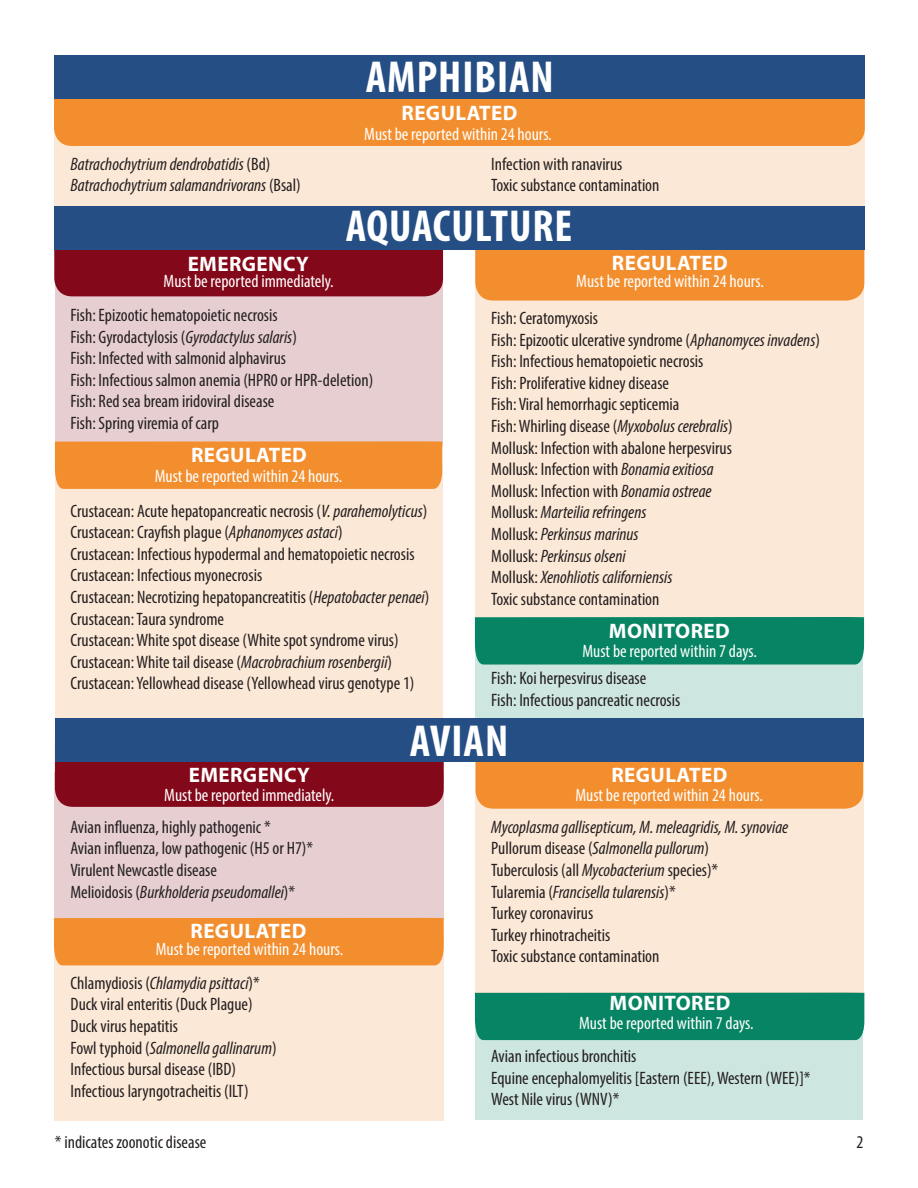
<style>
.page{position:relative;width:918px;height:1188px;background:#fff}
.page>*{position:absolute;margin:0;border:0;box-sizing:border-box;transform-origin:0 0}
.t1{font:700 condensed 45px "Myriad Pro";letter-spacing:.02em;color:#fff}
.t2{font:700 21px "Myriad Pro";letter-spacing:.02em;color:#fff}
.t3{font:condensed 18px "Myriad Pro";color:#231f20}
.t4{font:italic condensed 18px "Myriad Pro";color:#231f20}
.t5{font:condensed 18px "Myriad Pro";color:#fff}
.s1{font-style:normal}
.s2{font-style:italic}
</style>
<div class="page">
<div style="left:54px;top:772px;width:389px;height:147px;background:#e6ced1"></div>
<div style="left:55px;top:282px;width:387px;height:164px;background:#e6ced1"></div>
<div style="left:475px;top:1028px;width:388px;height:92px;background:#cee6e0"></div>
<svg style="left:475px;top:617px;width:389px;height:38px"></svg>
<div style="left:475px;top:993px;width:389px;height:47px;background:#068463"></div>
<div style="left:475px;top:732px;width:389px;height:261px;background:#fce8d6"></div>
<div style="left:476px;top:727px;width:387px;height:82px;background:#f38e2e;border-radius:18px"></div>
<div style="left:55px;top:727px;width:389px;height:80px;background:#830819;border-radius:18px"></div>
<div style="left:55px;top:718px;width:808px;height:43px;background:#254e85"></div>
<div style="left:54px;top:918px;width:390px;height:14px;background:#f38e2e"></div>
<svg style="left:54px;top:932px;width:390px;height:188px;background:#fad8b8"></svg>
<svg style="left:475px;top:619px;width:388px;height:99px;background:#72b9a6"></svg>
<div style="left:54px;top:64px;width:811px;height:144px;background:#fce8d6"></div>
<div style="left:54px;top:59px;width:811px;height:87px;background:#f38e2e;border-radius:18px"></div>
<div style="left:54px;top:55px;width:811px;height:43px;background:#254e85"></div>
<div style="left:475px;top:225px;width:389px;height:392px;background:#fce8d6"></div>
<div style="left:475px;top:210px;width:389px;height:91px;background:#f38e2e;border-radius:18px"></div>
<div style="left:54px;top:212px;width:389px;height:84px;background:#830819;border-radius:18px"></div>
<div style="left:54px;top:206px;width:811px;height:44px;background:#254e85"></div>
<div style="left:55px;top:441px;width:387px;height:29px;background:#f38e2e"></div>
<svg style="left:55px;top:470px;width:387px;height:248px;background:#fbe1c9"></svg>
<p class="t1" style="left:366px;top:49px;width:190px">AMPHIBIAN</p>
<p class="t4" style="left:71px;top:153px;width:201px">Batrachochytrium dendrobatidis <span class="s1">(Bd)</span></p>
<p class="t4" style="left:71px;top:174px;width:232px">Batrachochytrium salamandrivorans <span class="s1">(Bsal)</span></p>
<p class="t2" style="left:188px;top:250px;width:123px">EMERGENCY</p>
<p class="t5" style="left:164px;top:270px;width:172px">Must be reported immediately.</p>
<p class="t2" style="left:401px;top:99px;width:117px">REGULATED</p>
<p class="t5" style="left:364px;top:123px;width:189px">Must be reported within 24 hours.</p>
<p class="t3" style="left:491px;top:153px;width:133px">Infection with ranavirus</p>
<p class="t3" style="left:491px;top:174px;width:170px">Toxic substance contamination</p>
<p class="t1" style="left:346px;top:197px;width:228px">AQUACULTURE</p>
<p class="t2" style="left:612px;top:249px;width:117px">REGULATED</p>
<p class="t5" style="left:576px;top:270px;width:189px">Must be reported within 24 hours.</p>
<p class="t3" style="left:71px;top:304px;width:209px">Fish: Epizootic hematopoietic necrosis</p>
<p class="t3" style="left:71px;top:326px;width:228px">Fish: Gyrodactylosis (<span class="s2">Gyrodactylus salaris</span>)</p>
<p class="t3" style="left:71px;top:347px;width:217px">Fish: Infected with salmonid alphavirus</p>
<p class="t3" style="left:71px;top:369px;width:304px">Fish: Infectious salmon anemia (HPR0 or HPR-deletion)</p>
<p class="t3" style="left:71px;top:391px;width:205px">Fish: Red sea bream iridoviral disease</p>
<p class="t3" style="left:71px;top:412px;width:150px">Fish: Spring viremia of carp</p>
<p class="t2" style="left:191px;top:441px;width:117px">REGULATED</p>
<p class="t5" style="left:155px;top:465px;width:189px">Must be reported within 24 hours.</p>
<p class="t3" style="left:71px;top:500px;width:358px">Crustacean: Acute hepatopancreatic necrosis (<span class="s2">V. parahemolyticus</span>)</p>
<p class="t3" style="left:71px;top:521px;width:274px">Crustacean: Crayfish plague (<span class="s2">Aphanomyces astaci</span>)</p>
<p class="t3" style="left:71px;top:543px;width:346px">Crustacean: Infectious hypodermal and hematopoietic necrosis</p>
<p class="t3" style="left:71px;top:565px;width:193px">Crustacean: Infectious myonecrosis</p>
<p class="t3" style="left:71px;top:586px;width:360px">Crustacean: Necrotizing hepatopancreatitis (<span class="s2">Hepatobacter penaei</span>)</p>
<p class="t3" style="left:71px;top:608px;width:155px">Crustacean: Taura syndrome</p>
<p class="t3" style="left:71px;top:629px;width:330px">Crustacean: White spot disease (White spot syndrome virus)</p>
<p class="t3" style="left:71px;top:651px;width:323px">Crustacean: White tail disease (<span class="s2">Macrobrachium rosenbergii</span>)</p>
<p class="t3" style="left:71px;top:673px;width:345px">Crustacean: Yellowhead disease (Yellowhead virus genotype 1)</p>
<p class="t3" style="left:491px;top:307px;width:108px">Fish: Ceratomyxosis</p>
<p class="t3" style="left:491px;top:329px;width:330px">Fish: Epizootic ulcerative syndrome (<span class="s2">Aphanomyces invadens</span>)</p>
<p class="t3" style="left:491px;top:350px;width:214px">Fish: Infectious hematopoietic necrosis</p>
<p class="t3" style="left:491px;top:372px;width:179px">Fish: Proliferative kidney disease</p>
<p class="t3" style="left:491px;top:394px;width:190px">Fish: Viral hemorrhagic septicemia</p>
<p class="t3" style="left:491px;top:415px;width:243px">Fish: Whirling disease (<span class="s2">Myxobolus cerebralis</span>)</p>
<p class="t3" style="left:491px;top:437px;width:242px">Mollusk: Infection with abalone herpesvirus</p>
<p class="t3" style="left:491px;top:458px;width:224px">Mollusk: Infection with <span class="s2">Bonamia exitiosa</span></p>
<p class="t3" style="left:491px;top:480px;width:222px">Mollusk: Infection with <span class="s2">Bonamia ostreae</span></p>
<p class="t4" style="left:491px;top:502px;width:157px"><span class="s1">Mollusk:</span> Marteilia refringens</p>
<p class="t4" style="left:491px;top:523px;width:149px"><span class="s1">Mollusk:</span> Perkinsus marinus</p>
<p class="t4" style="left:491px;top:545px;width:136px"><span class="s1">Mollusk:</span> Perkinsus olseni</p>
<p class="t4" style="left:491px;top:566px;width:183px"><span class="s1">Mollusk:</span> Xenohliotis californiensis</p>
<p class="t3" style="left:491px;top:588px;width:170px">Toxic substance contamination</p>
<p class="t2" style="left:609px;top:617px;width:122px">MONITORED</p>
<p class="t5" style="left:583px;top:640px;width:176px">Must be reported within 7 days.</p>
<p class="t3" style="left:491px;top:667px;width:157px">Fish: Koi herpesvirus disease</p>
<p class="t3" style="left:491px;top:689px;width:191px">Fish: Infectious pancreatic necrosis</p>
<p class="t2" style="left:189px;top:762px;width:123px">EMERGENCY</p>
<p class="t5" style="left:164px;top:784px;width:172px">Must be reported immediately.</p>
<p class="t3" style="left:71px;top:816px;width:202px">Avian influenza, highly pathogenic *</p>
<p class="t3" style="left:71px;top:838px;width:244px">Avian influenza, low pathogenic (H5 or H7)*</p>
<p class="t3" style="left:71px;top:859px;width:148px">Virulent Newcastle disease</p>
<p class="t4" style="left:71px;top:881px;width:226px"><span class="s1">Melioidosis (</span>Burkholderia pseudomallei<span class="s1">)*</span></p>
<p class="t2" style="left:190px;top:917px;width:117px">REGULATED</p>
<p class="t5" style="left:156px;top:938px;width:189px">Must be reported within 24 hours.</p>
<p class="t4" style="left:71px;top:972px;width:191px"><span class="s1">Chlamydiosis (</span>Chlamydia psittaci<span class="s1">)*</span></p>
<p class="t3" style="left:71px;top:994px;width:184px">Duck viral enteritis (Duck Plague)</p>
<p class="t3" style="left:71px;top:1015px;width:109px">Duck virus hepatitis</p>
<p class="t4" style="left:71px;top:1037px;width:208px"><span class="s1">Fowl typhoid (</span>Salmonella gallinarum<span class="s1">)</span></p>
<p class="t3" style="left:71px;top:1058px;width:167px">Infectious bursal disease (IBD)</p>
<p class="t3" style="left:71px;top:1080px;width:180px">Infectious laryngotracheitis (ILT)</p>
<p class="t1" style="left:410px;top:713px;width:100px">AVIAN</p>
<p class="t2" style="left:611px;top:761px;width:117px">REGULATED</p>
<p class="t5" style="left:575px;top:784px;width:189px">Must be reported within 24 hours.</p>
<p class="t4" style="left:491px;top:816px;width:299px">Mycoplasma gallisepticum, M. meleagridis, M. synoviae</p>
<p class="t4" style="left:491px;top:838px;width:219px"><span class="s1">Pullorum disease (</span>Salmonella pullorum<span class="s1">)</span></p>
<p class="t3" style="left:491px;top:859px;width:229px">Tuberculosis (all <span class="s2">Mycobacterium</span> species)*</p>
<p class="t4" style="left:491px;top:881px;width:186px"><span class="s1">Tularemia (</span>Francisella tularensis<span class="s1">)*</span></p>
<p class="t3" style="left:491px;top:902px;width:104px">Turkey coronavirus</p>
<p class="t3" style="left:491px;top:924px;width:121px">Turkey rhinotracheitis</p>
<p class="t3" style="left:491px;top:946px;width:170px">Toxic substance contamination</p>
<p class="t2" style="left:610px;top:989px;width:122px">MONITORED</p>
<p class="t5" style="left:579px;top:1012px;width:176px">Must be reported within 7 days.</p>
<p class="t3" style="left:491px;top:1045px;width:147px">Avian infectious bronchitis</p>
<p class="t3" style="left:491px;top:1067px;width:321px">Equine encephalomyelitis [Eastern (EEE), Western (WEE)]*</p>
<p class="t3" style="left:491px;top:1089px;width:130px">West Nile virus (WNV)*</p>
<p class="t3" style="left:55px;top:1131px;width:153px">* indicates zoonotic disease</p>
<p class="t3" style="left:857px;top:1131px;width:8px">2</p>
</div>
